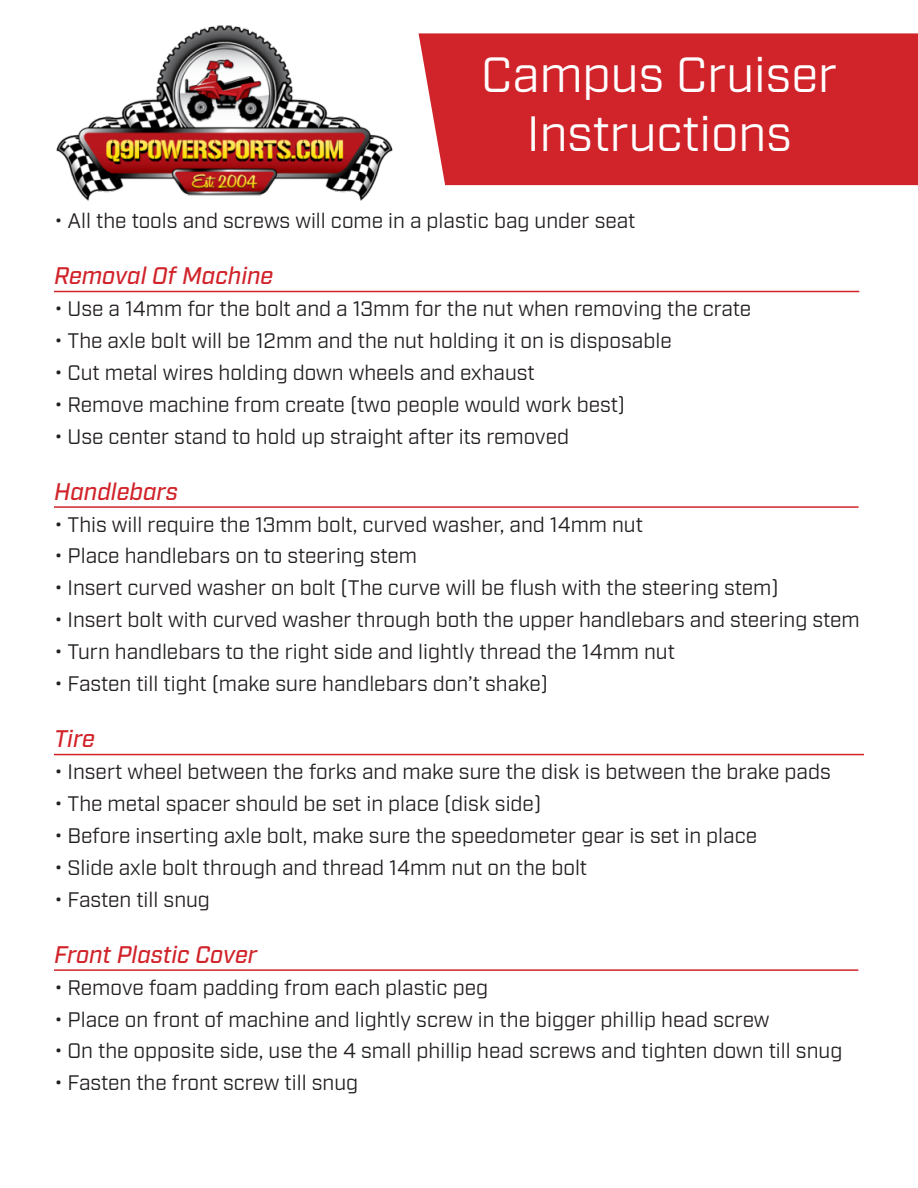
<style>
.page{position:relative;width:918px;height:1188px;background:#fff}
.page>*{position:absolute;margin:0;border:0;box-sizing:border-box;transform-origin:0 0}
.t1{font:49.5px/59.4px "Industry";color:#fff;text-align:center}
.t2{font:italic 500 24px "Industry";color:#d1232a}
.t3{font:21px "Industry";color:#231f20}
</style>
<div class="page">
<img style="left:56px;top:25px;width:337px;height:176px">
<div style="left:419px;top:33px;width:499px;height:152px;background:#d1232a"></div>
<hr style="left:54px;top:291px;width:805px;height:1px;background:#d1232a">
<hr style="left:54px;top:506px;width:805px;height:2px;background:#d1232a">
<hr style="left:54px;top:754px;width:810px;height:1px;background:#d1232a">
<hr style="left:54px;top:969px;width:804px;height:2px;background:#d1232a">
<p class="t1" style="left:481px;top:46px;width:357px">Campus Cruiser<br>Instructions</p>
<p class="t3" style="left:54px;top:208px;width:583px">• All the tools and screws will come in a plastic bag under seat</p>
<p class="t2" style="left:54px;top:261px;width:221px">Removal Of Machine</p>
<p class="t3" style="left:54px;top:296px;width:699px">• Use a 14mm for the bolt and a 13mm for the nut when removing the crate</p>
<p class="t3" style="left:54px;top:328px;width:619px">• The axle bolt will be 12mm and the nut holding it on is disposable</p>
<p class="t3" style="left:54px;top:360px;width:482px">• Cut metal wires holding down wheels and exhaust</p>
<p class="t3" style="left:54px;top:392px;width:572px">• Remove machine from create (two people would work best)</p>
<p class="t3" style="left:54px;top:424px;width:517px">• Use center stand to hold up straight after its removed</p>
<p class="t2" style="left:54px;top:477px;width:125px">Handlebars</p>
<p class="t3" style="left:54px;top:512px;width:591px">• This will require the 13mm bolt, curved washer, and 14mm nut</p>
<p class="t3" style="left:54px;top:544px;width:365px">• Place handlebars on to steering stem</p>
<p class="t3" style="left:54px;top:576px;width:726px">• Insert curved washer on bolt (The curve will be flush with the steering stem)</p>
<p class="t3" style="left:54px;top:608px;width:807px">• Insert bolt with curved washer through both the upper handlebars and steering stem</p>
<p class="t3" style="left:54px;top:640px;width:623px">• Turn handlebars to the right side and lightly thread the 14mm nut</p>
<p class="t3" style="left:54px;top:672px;width:496px">• Fasten till tight (make sure handlebars don’t shake)</p>
<p class="t2" style="left:54px;top:724px;width:42px">Tire</p>
<p class="t3" style="left:54px;top:759px;width:778px">• Insert wheel between the forks and make sure the disk is between the brake pads</p>
<p class="t3" style="left:54px;top:791px;width:489px">• The metal spacer should be set in place (disk side)</p>
<p class="t3" style="left:54px;top:823px;width:705px">• Before inserting axle bolt, make sure the speedometer gear is set in place</p>
<p class="t3" style="left:54px;top:855px;width:535px">• Slide axle bolt through and thread 14mm nut on the bolt</p>
<p class="t3" style="left:54px;top:887px;width:158px">• Fasten till snug</p>
<p class="t2" style="left:54px;top:940px;width:205px">Front Plastic Cover</p>
<p class="t3" style="left:54px;top:975px;width:436px">• Remove foam padding from each plastic peg</p>
<p class="t3" style="left:54px;top:1007px;width:717px">• Place on front of machine and lightly screw in the bigger phillip head screw</p>
<p class="t3" style="left:54px;top:1039px;width:790px">• On the opposite side, use the 4 small phillip head screws and tighten down till snug</p>
<p class="t3" style="left:54px;top:1071px;width:306px">• Fasten the front screw till snug</p>
</div>
